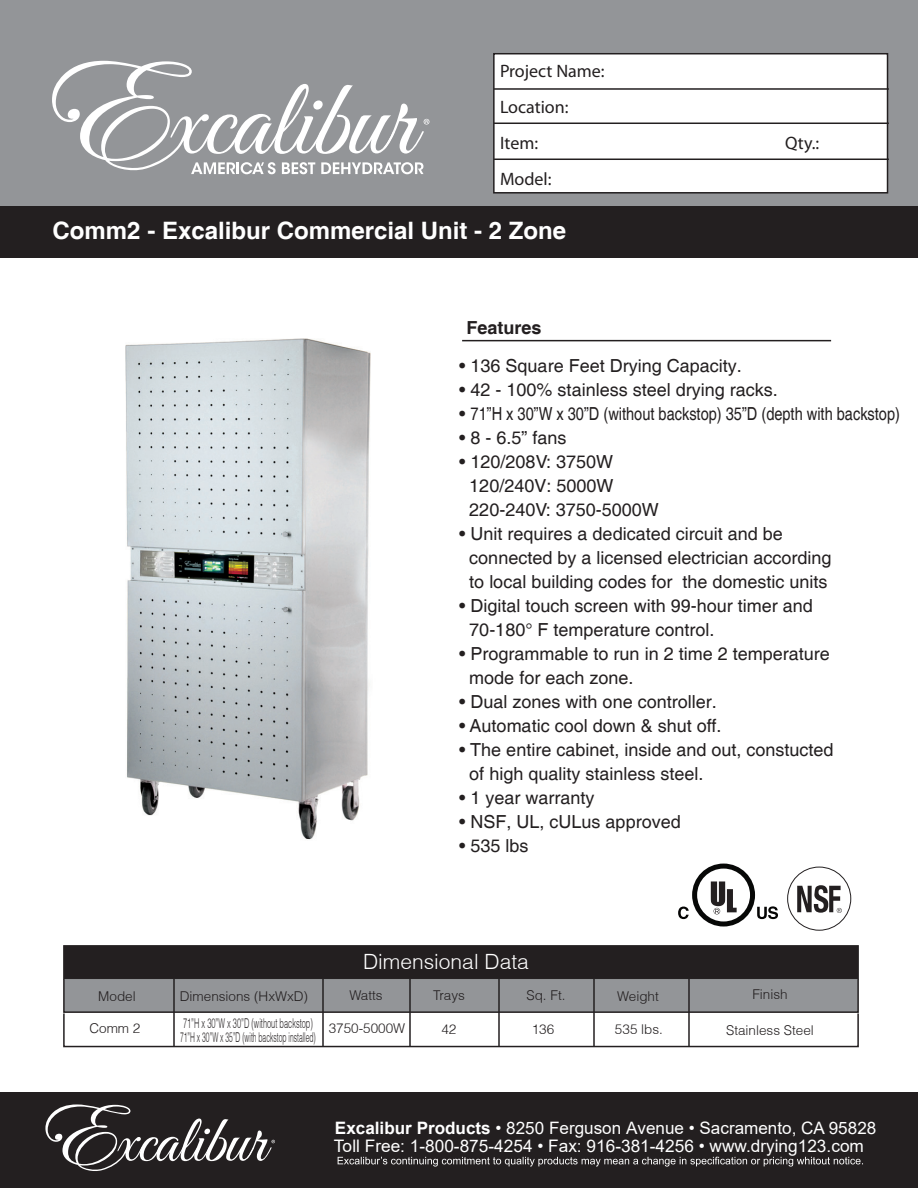
<style>
.page{position:relative;width:918px;height:1188px;background:#fff}
.page>*{position:absolute;margin:0;border:0;box-sizing:border-box;transform-origin:0 0}
.t1{font:700 24px "Helvetica";color:#fff}
.t2{font:300 21px "Helvetica";color:#fff}
.t3{font:18px/24px "Helvetica";color:#231f20}
.t4{font:18px/36px "Myriad Pro";color:#231f20}
.t5{font:700 18px "Helvetica";color:#231f20}
.t6{font:17.25px "Arial";color:#fff}
.t7{font:17.1px "Arial";color:#fff}
.t8{font:300 13.5px "Helvetica";color:#231f20}
.t9{font:300 13.5px/14px "Helvetica";color:#231f20;scale:.55 1}
.s1{font-weight:700}
</style>
<div class="page">
<img style="left:125px;top:338px;width:378px;height:502px">
<div style="left:0;top:0;width:918px;height:208px;background:#939598"></div>
<div style="left:0;top:206px;width:918px;height:51px;background:#231f20"></div>
<div style="left:0;top:1093px;width:918px;height:95px;background:#231f20"></div>
<svg style="left:338px;top:1157px;width:525px;height:10px"></svg>
<svg style="left:52px;top:61px;width:377px;height:113px"></svg>
<svg style="left:678px;top:864px;width:100px;height:63px"></svg>
<svg style="left:45px;top:1104px;width:230px;height:67px"></svg>
<div style="left:787px;top:867px;width:64px;height:64px;border:1px solid #231f20;border-radius:50%"></div>
<svg style="left:797px;top:885px;width:45px;height:28px"></svg>
<div style="left:493px;top:53px;width:395px;height:141px;background:#fff;border:2px solid #231f20"></div>
<hr style="left:494px;top:88px;width:395px;height:2px;background:#231f20">
<hr style="left:494px;top:123px;width:395px;height:1px;background:#231f20">
<hr style="left:494px;top:159px;width:395px;height:1px;background:#231f20">
<hr style="left:462px;top:340px;width:369px;height:1px;background:#231f20">
<div style="left:63px;top:945px;width:796px;height:35px;background:#231f20;border:2px solid #231f20"></div>
<div style="left:63px;top:978px;width:796px;height:35px;background:#939598;border:2px solid #231f20"></div>
<div style="left:63px;top:1013px;width:796px;height:34px;background:#fff;border:2px solid #231f20"></div>
<hr style="left:173px;top:979px;width:2px;height:67px;background:#231f20">
<hr style="left:322px;top:979px;width:2px;height:67px;background:#231f20">
<hr style="left:409px;top:979px;width:2px;height:67px;background:#231f20">
<hr style="left:498px;top:979px;width:2px;height:67px;background:#231f20">
<hr style="left:593px;top:979px;width:2px;height:67px;background:#231f20">
<hr style="left:688px;top:979px;width:2px;height:67px;background:#231f20">
<p class="t4" style="left:500px;top:53px;width:106px">Project Name:<br>Location:<br>Item:</p>
<p class="t4" style="left:500px;top:161px;width:53px">Model:</p>
<h1 class="t1" style="left:53px;top:216px;width:515px">Comm2 - Excalibur Commercial Unit - 2 Zone</h1>
<p class="t5" style="left:467px;top:317px;width:77px">Features</p>
<p class="t4" style="left:785px;top:125px;width:36px">Qty.:</p>
<p class="t3" style="left:459px;top:355px;width:284px">• 136 Square Feet Drying Capacity.</p>
<p class="t3" style="left:459px;top:379px;width:320px">• 42 - 100% stainless steel drying racks.</p>
<p class="t3" style="left:459px;top:403px;width:442px">• 71”H x 30”W x 30”D (without backstop) 35”D (depth with backstop)</p>
<p class="t3" style="left:459px;top:427px;width:109px">• 8 - 6.5” fans</p>
<p class="t3" style="left:469px;top:451px;width:191px;text-indent:-10px">• 120/208V: 3750W<br>120/240V: 5000W<br>220-240V: 3750-5000W</p>
<p class="t3" style="left:469px;top:523px;width:364px;text-indent:-10px">• Unit requires a dedicated circuit and be connected by a licensed electrician according to local building codes for the domestic units</p>
<p class="t3" style="left:469px;top:595px;width:345px;text-indent:-10px">• Digital touch screen with 99-hour timer and<br>70-180° F temperature control.</p>
<p class="t3" style="left:469px;top:643px;width:362px;text-indent:-10px">• Programmable to run in 2 time 2 temperature mode for each zone.</p>
<p class="t3" style="left:459px;top:691px;width:259px">• Dual zones with one controller.</p>
<p class="t3" style="left:459px;top:715px;width:264px">• Automatic cool down &amp; shut off.</p>
<p class="t3" style="left:469px;top:739px;width:366px;text-indent:-10px">• The entire cabinet, inside and out, constucted of high quality stainless steel.</p>
<p class="t3" style="left:459px;top:787px;width:137px">• 1 year warranty</p>
<p class="t3" style="left:459px;top:811px;width:223px">• NSF, UL, cULus approved</p>
<p class="t3" style="left:459px;top:835px;width:71px">• 535 lbs</p>
<p class="t2" style="left:363px;top:948px;width:167px">Dimensional Data</p>
<p class="t8" style="left:98px;top:988px;width:39px">Model</p>
<p class="t8" style="left:180px;top:988px;width:130px">Dimensions (HxWxD)</p>
<p class="t8" style="left:349px;top:987px;width:35px">Watts</p>
<p class="t8" style="left:433px;top:987px;width:33px">Trays</p>
<p class="t8" style="left:526px;top:987px;width:41px">Sq. Ft.</p>
<p class="t8" style="left:617px;top:987px;width:43px">Weight</p>
<p class="t8" style="left:752px;top:986px;width:37px">Finish</p>
<p class="t8" style="left:90px;top:1020px;width:53px">Comm 2</p>
<p class="t8" style="left:726px;top:1022px;width:89px">Stainless Steel</p>
<p class="t9" style="left:180px;top:1016px;width:248px">71”H x 30”W x 30”D (without backstop)<br>71”H x 30”W x 35”D (with backstop installed)</p>
<p class="t8" style="left:329px;top:1020px;width:78px">3750-5000W</p>
<p class="t8" style="left:441px;top:1021px;width:17px">42</p>
<p class="t8" style="left:532px;top:1021px;width:24px">136</p>
<p class="t8" style="left:615px;top:1021px;width:50px">535 lbs.</p>
<p class="t7" style="left:335px;top:1116px;width:543px"><span class="s1">Excalibur Products</span> • 8250 Ferguson Avenue • Sacramento, CA 95828</p>
<p class="t6" style="left:334px;top:1134px;width:532px">Toll Free: 1-800-875-4254 • Fax: 916-381-4256 • www.drying123.com</p>
<p class="t7" style="left:507px;top:1118px;width:359px">6083 Power Inn Road • Sacramento, CA 95824</p>
</div>
